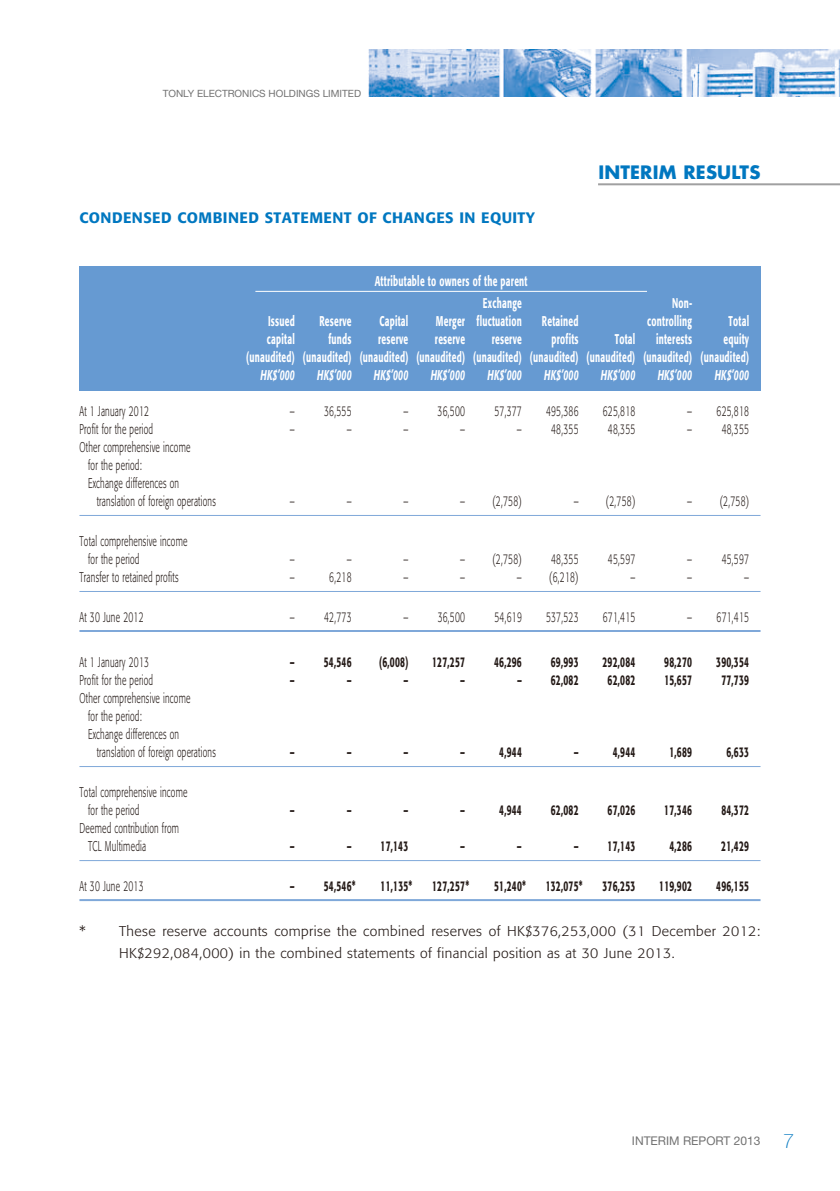
<style>
.page{position:relative;width:840px;height:1191px;background:#fff}
.page>*{position:absolute;margin:0;border:0;box-sizing:border-box;transform-origin:0 0}
.t1{font:700 18px "Futura Std";letter-spacing:.01em;color:#0077c0}
.t2{font:500 15px "Formata";letter-spacing:.03em;color:#0077c0}
.t3{font:300 14px/18px "Formata";letter-spacing:.03em;color:#231916;scale:.6 1}
.t4{font:500 14px/22px "Formata";letter-spacing:.03em;color:#fff;scale:.6 1}
.t5{font:500 14px "Formata";letter-spacing:.03em;color:#231916;scale:.6 1}
.t6{font:300 14px/22px "Formata";letter-spacing:.03em;color:#231916}
.t7{font:italic 500 14px "Formata";letter-spacing:.03em;color:#fff;scale:.6 1}
.t8{font:12px "Helvetica Neue LT Std";color:#727272}
.t9{font:10px "Helvetica Neue LT Std";color:#727272}
.s1{font-weight:100;font-size:20px;color:#0077c0}
</style>
<div class="page">
<hr style="left:597px;top:183px;width:242px;height:2px;background:#a0a0a1">
<img style="left:369px;top:49px;width:470px;height:48px">
<div style="left:79px;top:266px;width:681px;height:124px;background:#669ad2"></div>
<hr style="left:255px;top:291px;width:391px;height:1px;background:#fff">
<hr style="left:79px;top:515px;width:681px;height:1px;background:#7fa8d9">
<hr style="left:79px;top:591px;width:681px;height:1px;background:#7fa8d9">
<hr style="left:79px;top:630px;width:681px;height:2px;background:#7fa8d9">
<hr style="left:79px;top:766px;width:681px;height:1px;background:#7fa8d9">
<hr style="left:79px;top:860px;width:681px;height:1px;background:#7fa8d9">
<hr style="left:79px;top:899px;width:681px;height:2px;background:#7fa8d9">
<p class="t9" style="left:163px;top:87px;width:200px">TONLY ELECTRONICS HOLDINGS LIMITED</p>
<p class="t2" style="left:79px;top:208px;width:457px">CONDENSED COMBINED STATEMENT OF CHANGES IN EQUITY</p>
<p class="t4" style="left:482px;top:270px;width:76px;text-indent:-108px">Attributable to owners of the parent<br>Exchange</p>
<p class="t1" style="left:598px;top:160px;width:163px">INTERIM RESULTS</p>
<p class="t4" style="left:671px;top:292px;width:35px">Non-</p>
<p class="t4" style="left:268px;top:310px;width:46px">Issued</p>
<p class="t4" style="left:319px;top:310px;width:55px">Reserve</p>
<p class="t4" style="left:379px;top:310px;width:50px">Capital</p>
<p class="t4" style="left:435px;top:310px;width:145px">Merger fluctuation</p>
<p class="t4" style="left:541px;top:310px;width:63px">Retained</p>
<p class="t4" style="left:647px;top:310px;width:76px">controlling</p>
<p class="t4" style="left:728px;top:310px;width:36px">Total</p>
<p class="t4" style="left:267px;top:328px;width:48px">capital</p>
<p class="t4" style="left:328px;top:328px;width:40px">funds</p>
<p class="t4" style="left:378px;top:328px;width:52px">reserve</p>
<p class="t4" style="left:434px;top:328px;width:52px">reserve</p>
<p class="t4" style="left:491px;top:328px;width:52px">reserve</p>
<p class="t4" style="left:551px;top:328px;width:47px">profits</p>
<p class="t4" style="left:614px;top:328px;width:36px">Total</p>
<p class="t4" style="left:655px;top:328px;width:62px">interests</p>
<p class="t4" style="left:246px;top:330px;width:839px;line-height:18px;text-align:right">equity<br>(unaudited) (unaudited) (unaudited) (unaudited) (unaudited) (unaudited) (unaudited) (unaudited) (unaudited)</p>
<p class="t7" style="left:260px;top:366px;width:59px">HK$’000</p>
<p class="t7" style="left:317px;top:366px;width:59px">HK$’000</p>
<p class="t7" style="left:374px;top:366px;width:59px">HK$’000</p>
<p class="t7" style="left:430px;top:366px;width:59px">HK$’000</p>
<p class="t7" style="left:487px;top:366px;width:59px">HK$’000</p>
<p class="t7" style="left:544px;top:366px;width:59px">HK$’000</p>
<p class="t7" style="left:600px;top:366px;width:59px">HK$’000</p>
<p class="t7" style="left:657px;top:366px;width:59px">HK$’000</p>
<p class="t7" style="left:714px;top:366px;width:59px">HK$’000</p>
<p class="t3" style="left:79px;top:402px;width:117px">At 1 January 2012</p>
<p class="t3" style="left:290px;top:402px;width:104px">– 36,555</p>
<p class="t3" style="left:403px;top:402px;width:104px">– 36,500</p>
<p class="t3" style="left:494px;top:402px;width:47px">57,377</p>
<p class="t3" style="left:545px;top:402px;width:56px">495,386</p>
<p class="t3" style="left:602px;top:402px;width:56px">625,818</p>
<p class="t3" style="left:686px;top:402px;width:105px">– 625,818</p>
<p class="t3" style="left:79px;top:420px;width:124px">Profit for the period</p>
<p class="t3" style="left:290px;top:420px;width:10px">–</p>
<p class="t3" style="left:346px;top:420px;width:10px">–</p>
<p class="t3" style="left:403px;top:420px;width:10px">–</p>
<p class="t3" style="left:460px;top:420px;width:10px">–</p>
<p class="t3" style="left:516px;top:420px;width:104px">– 48,355</p>
<p class="t3" style="left:607px;top:420px;width:47px">48,355</p>
<p class="t3" style="left:686px;top:420px;width:105px">– 48,355</p>
<p class="t3" style="left:79px;top:438px;width:186px">Other comprehensive income</p>
<p class="t3" style="left:88px;top:456px;width:91px">for the period:</p>
<p class="t3" style="left:88px;top:474px;width:153px">Exchange differences on</p>
<p class="t3" style="left:97px;top:492px;width:200px">translation of foreign operations</p>
<p class="t3" style="left:290px;top:492px;width:10px">–</p>
<p class="t3" style="left:346px;top:492px;width:10px">–</p>
<p class="t3" style="left:403px;top:492px;width:10px">–</p>
<p class="t3" style="left:460px;top:492px;width:104px">– (2,758)</p>
<p class="t3" style="left:573px;top:492px;width:104px">– (2,758)</p>
<p class="t3" style="left:686px;top:492px;width:105px">– (2,758)</p>
<p class="t3" style="left:88px;top:532px;width:167px;text-indent:-9px">Total comprehensive income for the period</p>
<p class="t3" style="left:290px;top:550px;width:10px">–</p>
<p class="t3" style="left:346px;top:550px;width:10px">–</p>
<p class="t3" style="left:403px;top:550px;width:10px">–</p>
<p class="t3" style="left:460px;top:550px;width:104px">– (2,758)</p>
<p class="t3" style="left:551px;top:550px;width:47px">48,355</p>
<p class="t3" style="left:607px;top:550px;width:47px">45,597</p>
<p class="t3" style="left:686px;top:550px;width:105px">– 45,597</p>
<p class="t3" style="left:79px;top:568px;width:167px">Transfer to retained profits</p>
<p class="t3" style="left:290px;top:568px;width:10px">–</p>
<p class="t3" style="left:329px;top:568px;width:39px">6,218</p>
<p class="t3" style="left:403px;top:568px;width:10px">–</p>
<p class="t3" style="left:460px;top:568px;width:10px">–</p>
<p class="t3" style="left:516px;top:568px;width:104px">– (6,218)</p>
<p class="t3" style="left:630px;top:568px;width:10px">–</p>
<p class="t3" style="left:686px;top:568px;width:10px">–</p>
<p class="t3" style="left:743px;top:568px;width:10px">–</p>
<p class="t3" style="left:79px;top:608px;width:108px">At 30 June 2012</p>
<p class="t3" style="left:290px;top:608px;width:104px">– 42,773</p>
<p class="t3" style="left:403px;top:608px;width:104px">– 36,500</p>
<p class="t3" style="left:494px;top:608px;width:47px">54,619</p>
<p class="t3" style="left:545px;top:608px;width:56px">537,523</p>
<p class="t3" style="left:602px;top:608px;width:56px">671,415</p>
<p class="t3" style="left:687px;top:608px;width:105px">– 671,415</p>
<p class="t3" style="left:79px;top:653px;width:117px">At 1 January 2013</p>
<p class="t5" style="left:290px;top:653px;width:104px">– 54,546</p>
<p class="t5" style="left:379px;top:653px;width:50px">(6,008)</p>
<p class="t5" style="left:432px;top:653px;width:56px">127,257</p>
<p class="t5" style="left:494px;top:653px;width:48px">46,296</p>
<p class="t5" style="left:550px;top:653px;width:48px">69,993</p>
<p class="t5" style="left:602px;top:653px;width:56px">292,084</p>
<p class="t5" style="left:664px;top:653px;width:48px">98,270</p>
<p class="t5" style="left:715px;top:653px;width:56px">390,354</p>
<p class="t3" style="left:79px;top:671px;width:124px">Profit for the period</p>
<p class="t5" style="left:290px;top:671px;width:10px">–</p>
<p class="t5" style="left:346px;top:671px;width:10px">–</p>
<p class="t5" style="left:403px;top:671px;width:10px">–</p>
<p class="t5" style="left:460px;top:671px;width:10px">–</p>
<p class="t5" style="left:516px;top:671px;width:104px">– 62,082</p>
<p class="t5" style="left:607px;top:671px;width:48px">62,082</p>
<p class="t5" style="left:664px;top:671px;width:48px">15,657</p>
<p class="t5" style="left:721px;top:671px;width:48px">77,739</p>
<p class="t3" style="left:79px;top:689px;width:186px">Other comprehensive income</p>
<p class="t3" style="left:88px;top:707px;width:91px">for the period:</p>
<p class="t3" style="left:88px;top:725px;width:153px">Exchange differences on</p>
<p class="t3" style="left:97px;top:743px;width:200px">translation of foreign operations</p>
<p class="t5" style="left:290px;top:743px;width:10px">–</p>
<p class="t5" style="left:346px;top:743px;width:10px">–</p>
<p class="t5" style="left:403px;top:743px;width:10px">–</p>
<p class="t5" style="left:460px;top:743px;width:10px">–</p>
<p class="t5" style="left:499px;top:743px;width:39px">4,944</p>
<p class="t5" style="left:573px;top:743px;width:10px">–</p>
<p class="t5" style="left:612px;top:743px;width:39px">4,944</p>
<p class="t5" style="left:669px;top:743px;width:39px">1,689</p>
<p class="t5" style="left:726px;top:743px;width:39px">6,633</p>
<p class="t3" style="left:88px;top:783px;width:167px;text-indent:-9px">Total comprehensive income for the period</p>
<p class="t5" style="left:290px;top:801px;width:10px">–</p>
<p class="t5" style="left:346px;top:801px;width:10px">–</p>
<p class="t5" style="left:403px;top:801px;width:10px">–</p>
<p class="t5" style="left:460px;top:801px;width:10px">–</p>
<p class="t5" style="left:499px;top:801px;width:39px">4,944</p>
<p class="t5" style="left:550px;top:801px;width:48px">62,082</p>
<p class="t5" style="left:607px;top:801px;width:48px">67,026</p>
<p class="t5" style="left:664px;top:801px;width:48px">17,346</p>
<p class="t5" style="left:721px;top:801px;width:48px">84,372</p>
<p class="t3" style="left:88px;top:819px;width:153px;text-indent:-9px">Deemed contribution from<br>TCL Multimedia</p>
<p class="t5" style="left:290px;top:837px;width:10px">–</p>
<p class="t5" style="left:346px;top:837px;width:104px">– 17,143</p>
<p class="t5" style="left:460px;top:837px;width:10px">–</p>
<p class="t5" style="left:516px;top:837px;width:10px">–</p>
<p class="t5" style="left:573px;top:837px;width:104px">– 17,143</p>
<p class="t5" style="left:669px;top:837px;width:39px">4,286</p>
<p class="t5" style="left:721px;top:837px;width:48px">21,429</p>
<p class="t3" style="left:79px;top:877px;width:108px">At 30 June 2013</p>
<p class="t5" style="left:290px;top:877px;width:111px">– 54,546*</p>
<p class="t5" style="left:380px;top:877px;width:55px">11,135*</p>
<p class="t5" style="left:432px;top:877px;width:63px">127,257*</p>
<p class="t5" style="left:494px;top:877px;width:55px">51,240*</p>
<p class="t5" style="left:545px;top:877px;width:63px">132,075*</p>
<p class="t5" style="left:602px;top:877px;width:56px">376,253</p>
<p class="t5" style="left:658px;top:877px;width:56px">119,902</p>
<p class="t5" style="left:715px;top:877px;width:56px">496,155</p>
<p class="t6" style="left:119px;top:920px;width:642px;text-indent:-40px">* These reserve accounts comprise the combined reserves of HK$376,253,000 (31 December 2012:<br>HK$292,084,000) in the combined statements of financial position as at 30 June 2013.</p>
<p class="t8" style="left:631px;top:1134px;width:164px">INTERIM REPORT 2013 <span class="s1">7</span></p>
</div>
